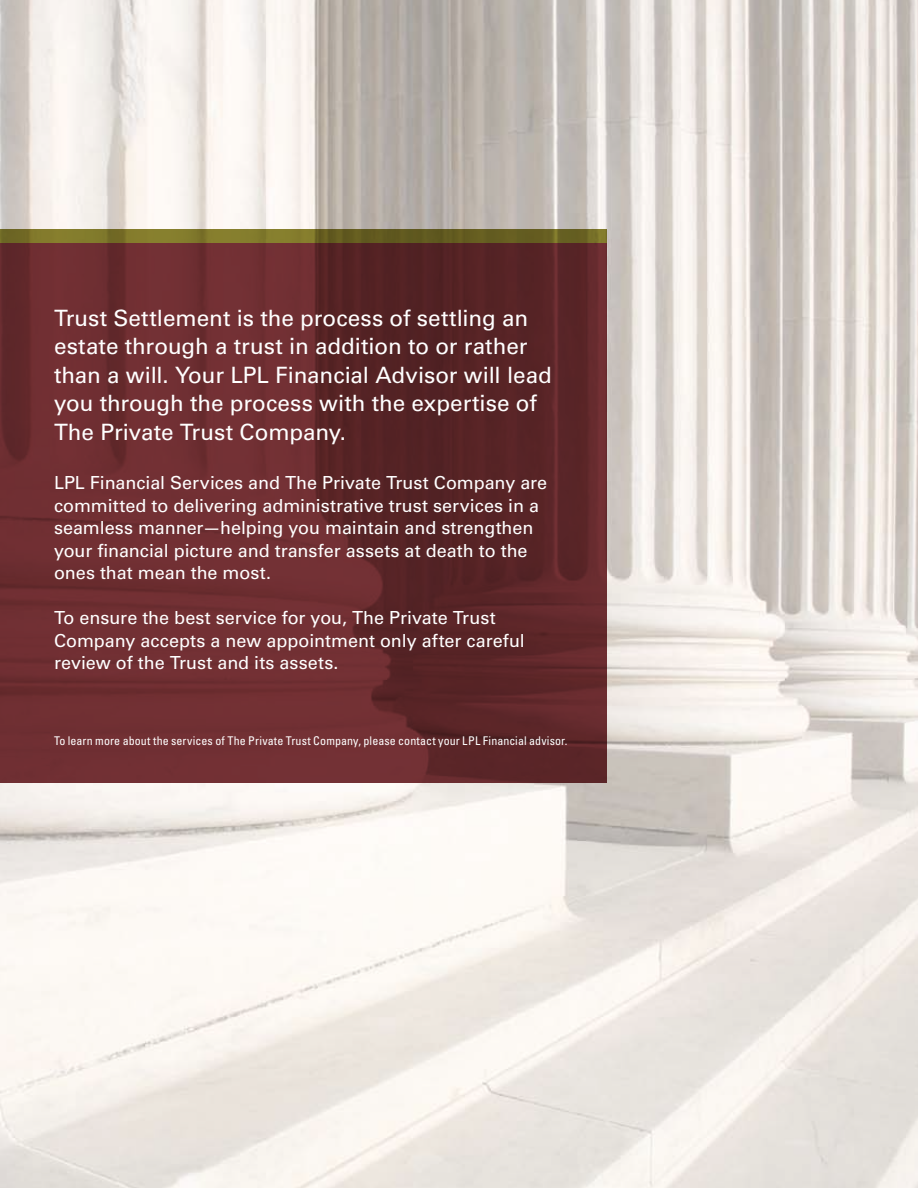
<style>
.page{position:relative;width:918px;height:1188px;background:#fff}
.page>*{position:absolute;margin:0;border:0;box-sizing:border-box;transform-origin:0 0}
.t1{font:22.5px/28.5px "Univers";letter-spacing:-.005em;color:#fff}
.t2{font:18px/22.5px "Univers";color:#fff}
.t3{font:condensed 12px "Univers";letter-spacing:.01em;color:#fff}
</style>
<div class="page">
<img style="left:0;top:0;width:918px;height:1188px">
<svg style="left:0;top:243px;width:608px;height:540px;background:#662a2d"></svg>
<svg style="left:0;top:230px;width:608px;height:13px;background:#736c26"></svg>
<p class="t1" style="left:54px;top:304px;width:499px">Trust Settlement is the process of settling an estate through a trust in addition to or rather than a will. Your LPL Financial Advisor will lead you through the process with the expertise of The Private Trust Company.</p>
<p class="t2" style="left:54px;top:472px;width:495px">LPL Financial Services and The Private Trust Company are committed to delivering administrative trust services in a seamless manner—helping you maintain and strengthen your financial picture and transfer assets at death to the ones that mean the most.</p>
<p class="t2" style="left:54px;top:607px;width:472px">To ensure the best service for you, The Private Trust<br>Company accepts a new appointment only after careful review of the Trust and its assets.</p>
<p class="t3" style="left:54px;top:733px;width:515px">To learn more about the services of The Private Trust Company, please contact your LPL Financial advisor.</p>
</div>
